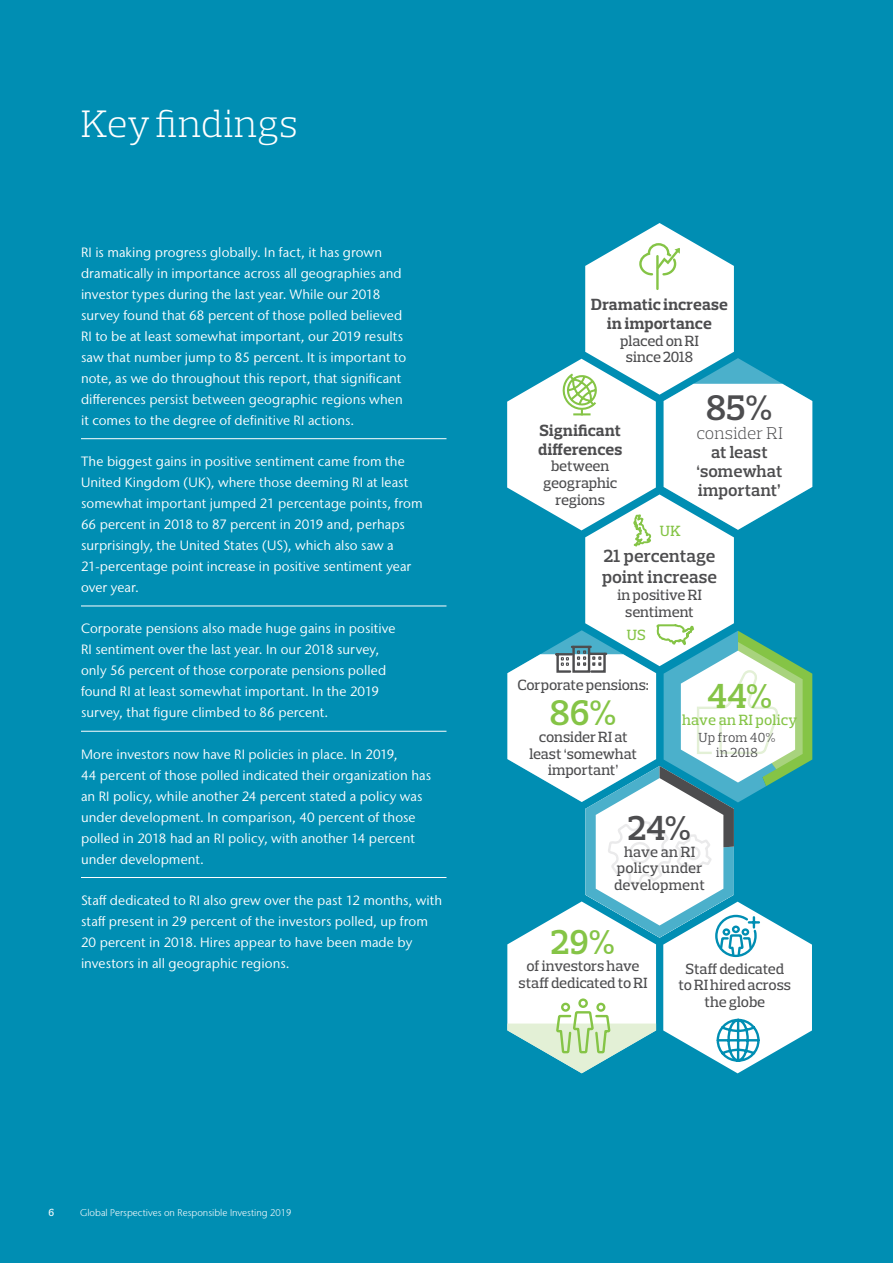
<style>
.page{position:relative;width:893px;height:1263px;background:#008eb3}
.page>*{position:absolute;margin:0;border:0;box-sizing:border-box;transform-origin:0 0}
.t1{font:300 39px "Prelo Slab";color:#fff}
.t2{font:600 36.3px "Prelo Slab";color:#4d4d4f}
.t3{font:600 36.3px "Prelo Slab";color:#85c446}
.t4{font:600 35.1px "Prelo Slab";color:#85c446}
.t5{font:600 35.1px "Prelo Slab";color:#4d4d4f}
.t6{font:600 18px/21px "Prelo Slab";color:#4d4d4f}
.t7{font:600 17.25px/19px "Prelo Slab";color:#4d4d4f;text-align:center}
.t8{font:300 17.25px "Prelo Slab";letter-spacing:.01em;color:#4d4d4f}
.t9{font:700 16.5px/19px "Prelo Slab";letter-spacing:.01em;color:#4d4d4f;text-align:center}
.t10{font:500 15px/16.8px "Prelo Slab";letter-spacing:-.01em;color:#4d4d4f;text-align:center}
.t11{font:500 15px/16.8px "Prelo Slab";letter-spacing:.01em;color:#4d4d4f;text-align:center}
.t12{font:500 15px "Prelo Slab";letter-spacing:.015em;color:#85c446}
.t13{font:13.5px/21px "Stone Sans IIITC Pro";letter-spacing:.005em;color:#fff}
.t14{font:13.35px/15px "Prelo Slab";letter-spacing:.005em;color:#4d4d4f;text-align:center}
.t15{font:500 10.5px "Prelo Slab";color:#fff}
.t16{font:300 9.75px "Stone Sans IIITC Pro";color:#fff}
</style>
<div class="page">
<hr style="left:81px;top:438px;width:365px;height:1px;background:#fff">
<hr style="left:81px;top:606px;width:365px;height:1px;background:#fff">
<hr style="left:81px;top:731px;width:365px;height:1px;background:#fff">
<hr style="left:81px;top:877px;width:365px;height:1px;background:#fff">
<svg style="left:507px;top:223px;width:305px;height:851px"></svg>
<h1 class="t1" style="left:81px;top:100px;width:218px">Key findings</h1>
<p class="t13" style="left:81px;top:241px;width:327px">RI is making progress globally. In fact, it has grown dramatically in importance across all geographies and investor types during the last year. While our 2018 survey found that 68 percent of those polled believed RI to be at least somewhat important, our 2019 results saw that number jump to 85 percent. It is important to note, as we do throughout this report, that significant differences persist between geographic regions when it comes to the degree of definitive RI actions.</p>
<p class="t13" style="left:81px;top:451px;width:343px">The biggest gains in positive sentiment came from the United Kingdom (UK), where those deeming RI at least somewhat important jumped 21 percentage points, from 66 percent in 2018 to 87 percent in 2019 and, perhaps surprisingly, the United States (US), which also saw a 21-percentage point increase in positive sentiment year over year.</p>
<p class="t13" style="left:81px;top:618px;width:316px">Corporate pensions also made huge gains in positive RI sentiment over the last year. In our 2018 survey, only 56 percent of those corporate pensions polled found RI at least somewhat important. In the 2019 survey, that figure climbed to 86 percent.</p>
<p class="t13" style="left:81px;top:743px;width:352px">More investors now have RI policies in place. In 2019,<br>44 percent of those polled indicated their organization has an RI policy, while another 24 percent stated a policy was under development. In comparison, 40 percent of those polled in 2018 had an RI policy, with another 14 percent under development.</p>
<p class="t13" style="left:81px;top:890px;width:363px">Staff dedicated to RI also grew over the past 12 months, with staff present in 29 percent of the investors polled, up from 20 percent in 2018. Hires appear to have been made by investors in all geographic regions.</p>
<p class="t9" style="left:591px;top:295px;width:138px">Dramatic increase in importance</p>
<p class="t10" style="left:620px;top:332px;width:80px">placed on RI since 2018</p>
<p class="t9" style="left:538px;top:420px;width:86px;text-align:left">Significant differences</p>
<p class="t10" style="left:543px;top:458px;width:75px">between geographic regions</p>
<p class="t12" style="left:660px;top:522px;width:22px">UK</p>
<h2 class="t2" style="left:706px;top:386px;width:68px">85%</h2>
<p class="t8" style="left:696px;top:423px;width:88px">consider RI</p>
<p class="t7" style="left:696px;top:443px;width:87px">at least ‘somewhat important’</p>
<h3 class="t6" style="left:602px;top:545px;width:117px">21 percentage point increase</h3>
<p class="t10" style="left:617px;top:586px;width:86px">in positive RI sentiment</p>
<p class="t12" style="left:627px;top:626px;width:21px">US</p>
<p class="t10" style="left:517px;top:676px;width:133px">Corporate pensions:</p>
<h2 class="t3" style="left:550px;top:691px;width:68px">86%</h2>
<p class="t10" style="left:529px;top:728px;width:109px">consider RI at least ‘somewhat important’</p>
<h3 class="t4" style="left:707px;top:675px;width:67px">44%</h3>
<p class="t12" style="left:682px;top:711px;width:117px">have an RI policy</p>
<p class="t14" style="left:699px;top:730px;width:79px">Up from 40% in 2018</p>
<h3 class="t5" style="left:628px;top:806px;width:65px">24%</h3>
<p class="t11" style="left:614px;top:843px;width:92px">have an RI policy under development</p>
<h3 class="t4" style="left:551px;top:921px;width:66px">29%</h3>
<p class="t10" style="left:519px;top:958px;width:130px">of investors have staff dedicated to RI</p>
<p class="t10" style="left:679px;top:960px;width:114px">Staff dedicated to RI hired across the globe</p>
<p class="t15" style="left:49px;top:1206px;width:7px">6</p>
<p class="t16" style="left:80px;top:1207px;width:213px">Global Perspectives on Responsible Investing 2019</p>
</div>
